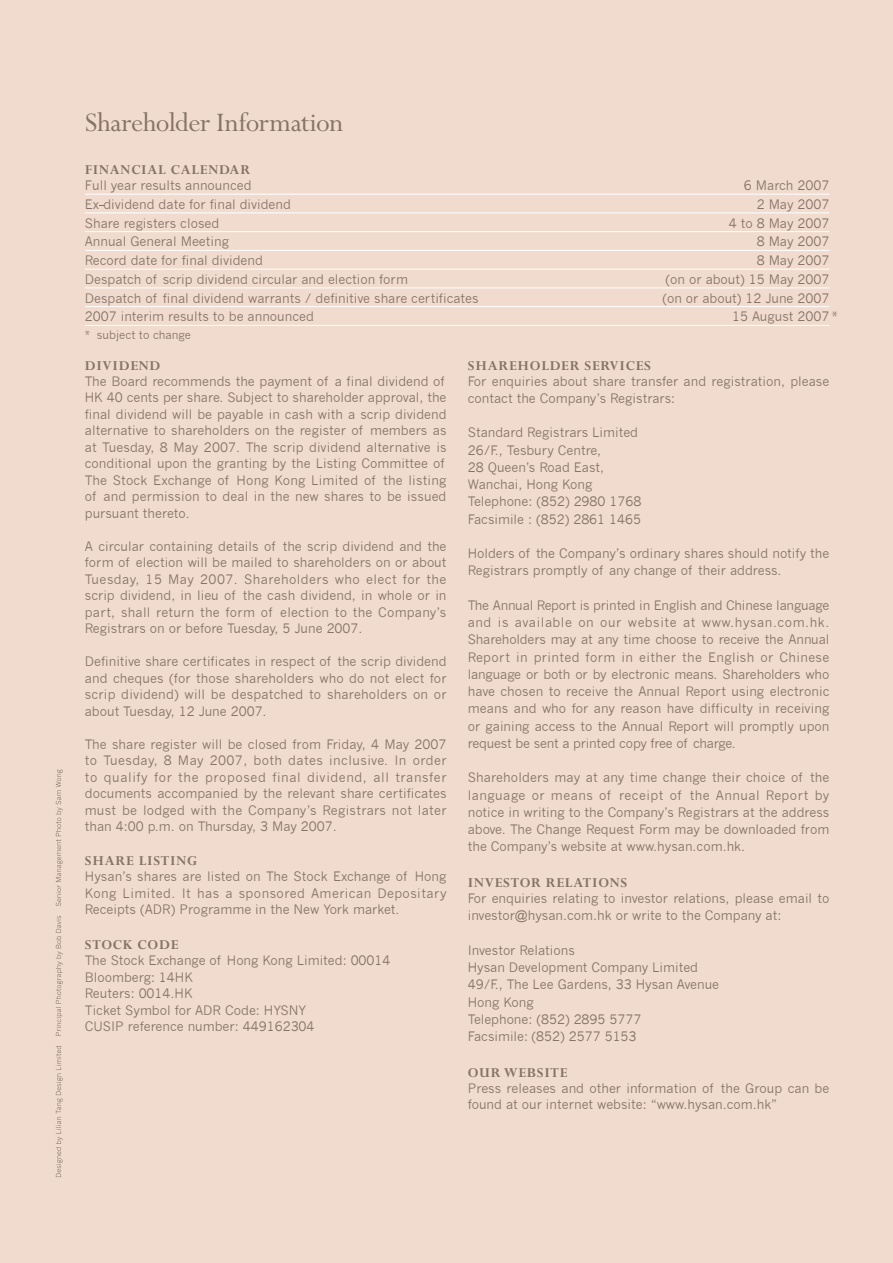
<style>
.page{position:relative;width:893px;height:1263px;background:#fff}
.page>*{position:absolute;margin:0;border:0;box-sizing:border-box;transform-origin:0 0}
.t1{font:30px "Perpetua Std";letter-spacing:-.015em;color:#877269}
.t2{font:700 15px "Perpetua Std";letter-spacing:.05em;color:#877269}
.t3{font:12.75px/16.5px "News Gothic";color:#877269}
.t4{font:11.25px "News Gothic";color:#877269}
</style>
<div class="page">
<div style="left:0;top:0;width:892px;height:1263px;background:#f0dbce"></div>
<hr style="left:85px;top:194px;width:744px;height:1px;background:#fff">
<hr style="left:85px;top:213px;width:744px;height:1px;background:#fff">
<hr style="left:85px;top:231px;width:744px;height:1px;background:#fff">
<hr style="left:85px;top:250px;width:744px;height:1px;background:#fff">
<hr style="left:85px;top:269px;width:744px;height:1px;background:#fff">
<hr style="left:85px;top:288px;width:744px;height:1px;background:#fff">
<hr style="left:85px;top:306px;width:744px;height:1px;background:#fff">
<hr style="left:85px;top:325px;width:744px;height:1px;background:#fff">
<svg style="left:56px;top:769px;width:7px;height:408px"></svg>
<h1 class="t1" style="left:85px;top:110px;width:260px">Shareholder Information</h1>
<p class="t2" style="left:85px;top:164px;width:167px">FINANCIAL CALENDAR</p>
<p class="t3" style="left:85px;top:177px;width:168px">Full year results announced</p>
<p class="t3" style="left:744px;top:177px;width:87px">6 March 2007</p>
<p class="t3" style="left:85px;top:196px;width:207px">Ex dividend date for final dividend</p>
<p class="t3" style="left:756px;top:196px;width:74px">2 May 2007</p>
<p class="t3" style="left:85px;top:214px;width:136px">Share registers closed</p>
<p class="t3" style="left:728px;top:214px;width:102px">4 to 8 May 2007</p>
<p class="t3" style="left:85px;top:233px;width:146px">Annual General Meeting</p>
<p class="t3" style="left:756px;top:233px;width:74px">8 May 2007</p>
<p class="t3" style="left:85px;top:252px;width:180px">Record date for final dividend</p>
<p class="t3" style="left:756px;top:252px;width:74px">8 May 2007</p>
<p class="t3" style="left:85px;top:271px;width:325px">Despatch of scrip dividend circular and election form</p>
<p class="t3" style="left:665px;top:271px;width:165px">(on or about) 15 May 2007</p>
<p class="t3" style="left:85px;top:289px;width:395px">Despatch of final dividend warrants / definitive share certificates</p>
<p class="t3" style="left:662px;top:289px;width:168px">(on or about) 12 June 2007</p>
<p class="t3" style="left:85px;top:308px;width:230px">2007 interim results to be announced</p>
<p class="t3" style="left:732px;top:308px;width:107px">15 August 2007 *</p>
<p class="t4" style="left:85px;top:328px;width:108px">* subject to change</p>
<p class="t2" style="left:85px;top:359px;width:77px">DIVIDEND</p>
<p class="t3" style="left:85px;top:373px;width:363px">The Board recommends the payment of a final dividend of HK 40 cents per share. Subject to shareholder approval, the final dividend will be payable in cash with a scrip dividend alternative to shareholders on the register of members as at Tuesday, 8 May 2007. The scrip dividend alternative is conditional upon the granting by the Listing Committee of The Stock Exchange of Hong Kong Limited of the listing of and permission to deal in the new shares to be issued pursuant thereto.</p>
<p class="t3" style="left:85px;top:538px;width:363px;text-align:justify">A circular containing details of the scrip dividend and the form of election will be mailed to shareholders on or about Tuesday, 15 May 2007. Shareholders who elect for the scrip dividend, in lieu of the cash dividend, in whole or in part, shall return the form of election to the Company’s Registrars on or before Tuesday, 5 June 2007.</p>
<p class="t3" style="left:85px;top:653px;width:363px;text-align:justify">Definitive share certificates in respect of the scrip dividend and cheques (for those shareholders who do not elect for scrip dividend) will be despatched to shareholders on or about Tuesday, 12 June 2007.</p>
<p class="t3" style="left:85px;top:736px;width:363px;text-align:justify">The share register will be closed from Friday, 4 May 2007 to Tuesday, 8 May 2007, both dates inclusive. In order to qualify for the proposed final dividend, all transfer documents accompanied by the relevant share certificates must be lodged with the Company’s Registrars not later than 4:00 p.m. on Thursday, 3 May 2007.</p>
<p class="t2" style="left:85px;top:855px;width:114px">SHARE LISTING</p>
<p class="t3" style="left:85px;top:868px;width:363px;text-align:justify">Hysan’s shares are listed on The Stock Exchange of Hong Kong Limited. It has a sponsored American Depositary Receipts (ADR) Programme in the New York market.</p>
<p class="t2" style="left:85px;top:939px;width:95px">STOCK CODE</p>
<p class="t3" style="left:85px;top:952px;width:307px">The Stock Exchange of Hong Kong Limited: 00014<br>Bloomberg: 14HK<br>Reuters: 0014.HK<br>Ticket Symbol for ADR Code: HYSNY<br>CUSIP reference number: 449162304</p>
<p class="t2" style="left:468px;top:359px;width:185px">SHAREHOLDER SERVICES</p>
<p class="t3" style="left:468px;top:372px;width:363px;line-height:17.2px">For enquiries about share transfer and registration, please contact the Company’s Registrars:</p>
<p class="t3" style="left:468px;top:424px;width:175px;line-height:17.2px">Standard Registrars Limited<br>26/F., Tesbury Centre,<br>28 Queen’s Road East,<br>Wanchai, Hong Kong<br>Telephone: (852) 2980 1768<br>Facsimile : (852) 2861 1465</p>
<p class="t3" style="left:468px;top:545px;width:363px;line-height:17.2px">Holders of the Company’s ordinary shares should notify the<br>Registrars promptly of any change of their address.</p>
<p class="t3" style="left:468px;top:596px;width:363px;line-height:17.2px;text-align:justify">The Annual Report is printed in English and Chinese language and is available on our website at www.hysan.com.hk.<br>Shareholders may at any time choose to receive the Annual Report in printed form in either the English or Chinese language or both or by electronic means. Shareholders who have chosen to receive the Annual Report using electronic means and who for any reason have difficulty in receiving or gaining access to the Annual Report will promptly upon request be sent a printed copy free of charge.</p>
<p class="t3" style="left:468px;top:769px;width:363px;line-height:17.2px;text-align:justify">Shareholders may at any time change their choice of the language or means of receipt of the Annual Report by notice in writing to the Company’s Registrars at the address above. The Change Request Form may be downloaded from the Company’s website at www.hysan.com.hk.</p>
<p class="t2" style="left:468px;top:877px;width:161px">INVESTOR RELATIONS</p>
<p class="t3" style="left:468px;top:890px;width:363px;line-height:17.2px">For enquiries relating to investor relations, please email to investor@hysan.com.hk or write to the Company at:</p>
<p class="t3" style="left:468px;top:941px;width:253px;line-height:17.2px">Investor Relations<br>Hysan Development Company Limited<br>49/F., The Lee Gardens, 33 Hysan Avenue<br>Hong Kong<br>Telephone: (852) 2895 5777<br>Facsimile: (852) 2577 5153</p>
<p class="t2" style="left:468px;top:1066px;width:101px">OUR WEBSITE</p>
<p class="t3" style="left:468px;top:1080px;width:363px">Press releases and other information of the Group can be found at our internet website: “www.hysan.com.hk”</p>
</div>
